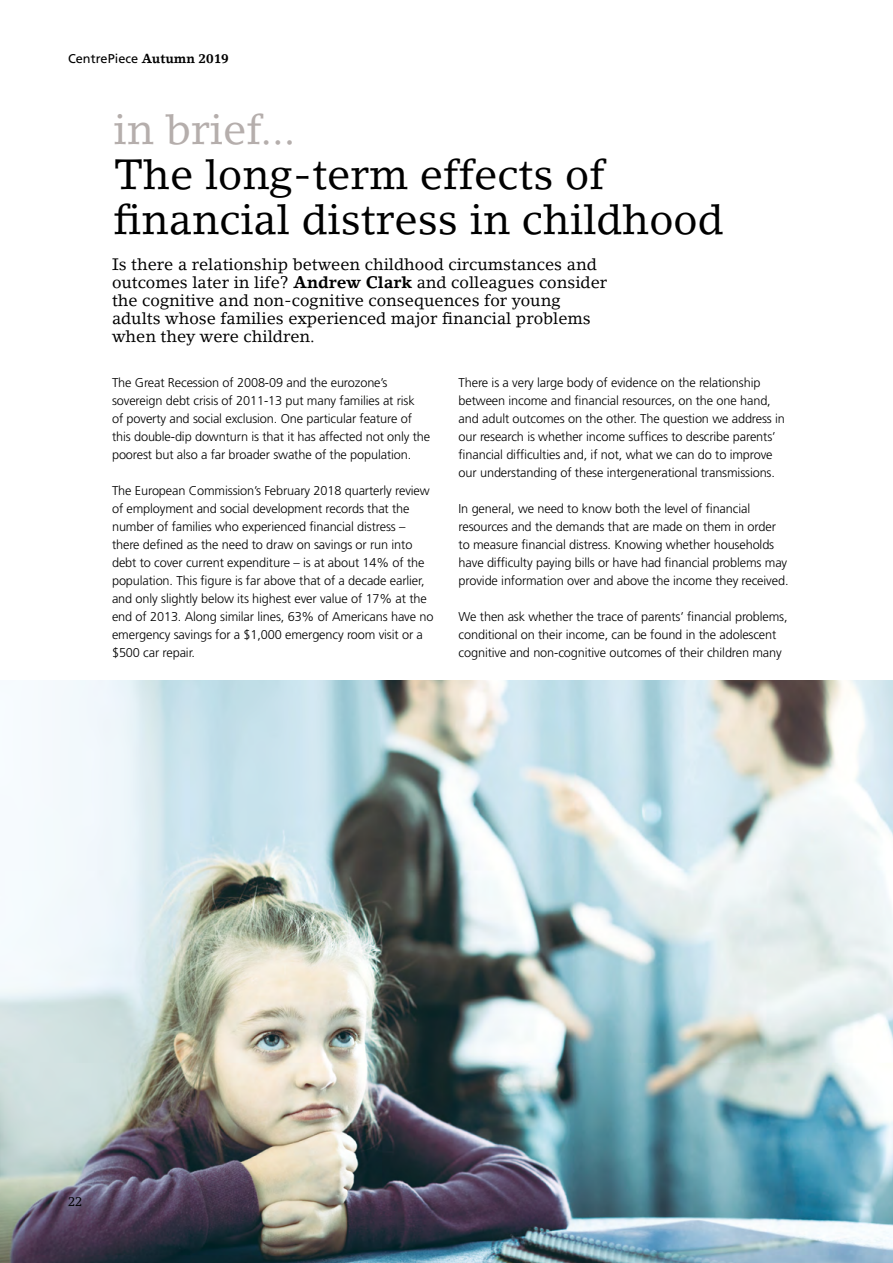
<style>
.page{position:relative;width:893px;height:1263px;background:#fff}
.page>*{position:absolute;margin:0;border:0;box-sizing:border-box;transform-origin:0 0}
.In_brief_28_28_head{font:42px/45px "Lino Letter";color:#000}
.In_brief_28_28_grey{font:42px "Lino Letter";color:#b5aeac}
.LL_crosshead_start_1{font:16.5px/18px "Lino Letter";color:#000}
.F_2col_text_8_5_12{font:300 12.75px/18px "Frutiger";letter-spacing:-.01em;color:#000}
.t1{font:12.75px "Frutiger";color:#000}
.t2{font:12.75px "Lino Letter";color:#000}
.s1{font-family:"Lino Letter";font-weight:700}
.s2{font-weight:700}
</style>
<div class="page">
<img style="left:0;top:680px;width:893px;height:583px">
<p class="t1" style="left:68px;top:51px;width:162px">CentrePiece <span class="s1">Autumn 2019</span></p>
<p class="In_brief_28_28_grey" style="left:114px;top:104px;width:183px">in brief...</p>
<p class="In_brief_28_28_head" style="left:114px;top:152px;width:611px">The long-term effects of financial distress in childhood</p>
<p class="LL_crosshead_start_1" style="left:112px;top:255px;width:497px">Is there a relationship between childhood circumstances and outcomes later in life? <span class="s2">Andrew Clark</span> and colleagues consider the cognitive and non-cognitive consequences for young adults whose families experienced major financial problems when they were children.</p>
<p class="F_2col_text_8_5_12" style="left:112px;top:374px;width:320px">The Great Recession of 2008-09 and the eurozone’s sovereign debt crisis of 2011-13 put many families at risk<br>of poverty and social exclusion. One particular feature of this double-dip downturn is that it has affected not only the poorest but also a far broader swathe of the population.</p>
<p class="F_2col_text_8_5_12" style="left:112px;top:482px;width:323px">The European Commission’s February 2018 quarterly review of employment and social development records that the number of families who experienced financial distress – there defined as the need to draw on savings or run into debt to cover current expenditure – is at about 14% of the population. This figure is far above that of a decade earlier, and only slightly below its highest ever value of 17% at the end of 2013. Along similar lines, 63% of Americans have no emergency savings for a $1,000 emergency room visit or a $500 car repair.</p>
<p class="F_2col_text_8_5_12" style="left:459px;top:374px;width:328px">There is a very large body of evidence on the relationship between income and financial resources, on the one hand, and adult outcomes on the other. The question we address in our research is whether income suffices to describe parents’ financial difficulties and, if not, what we can do to improve our understanding of these intergenerational transmissions.</p>
<p class="F_2col_text_8_5_12" style="left:459px;top:500px;width:331px">In general, we need to know both the level of financial resources and the demands that are made on them in order to measure financial distress. Knowing whether households have difficulty paying bills or have had financial problems may provide information over and above the income they received.</p>
<p class="F_2col_text_8_5_12" style="left:459px;top:608px;width:331px">We then ask whether the trace of parents’ financial problems, conditional on their income, can be found in the adolescent cognitive and non-cognitive outcomes of their children many</p>
<p class="t2" style="left:68px;top:1194px;width:16px">22</p>
</div>
